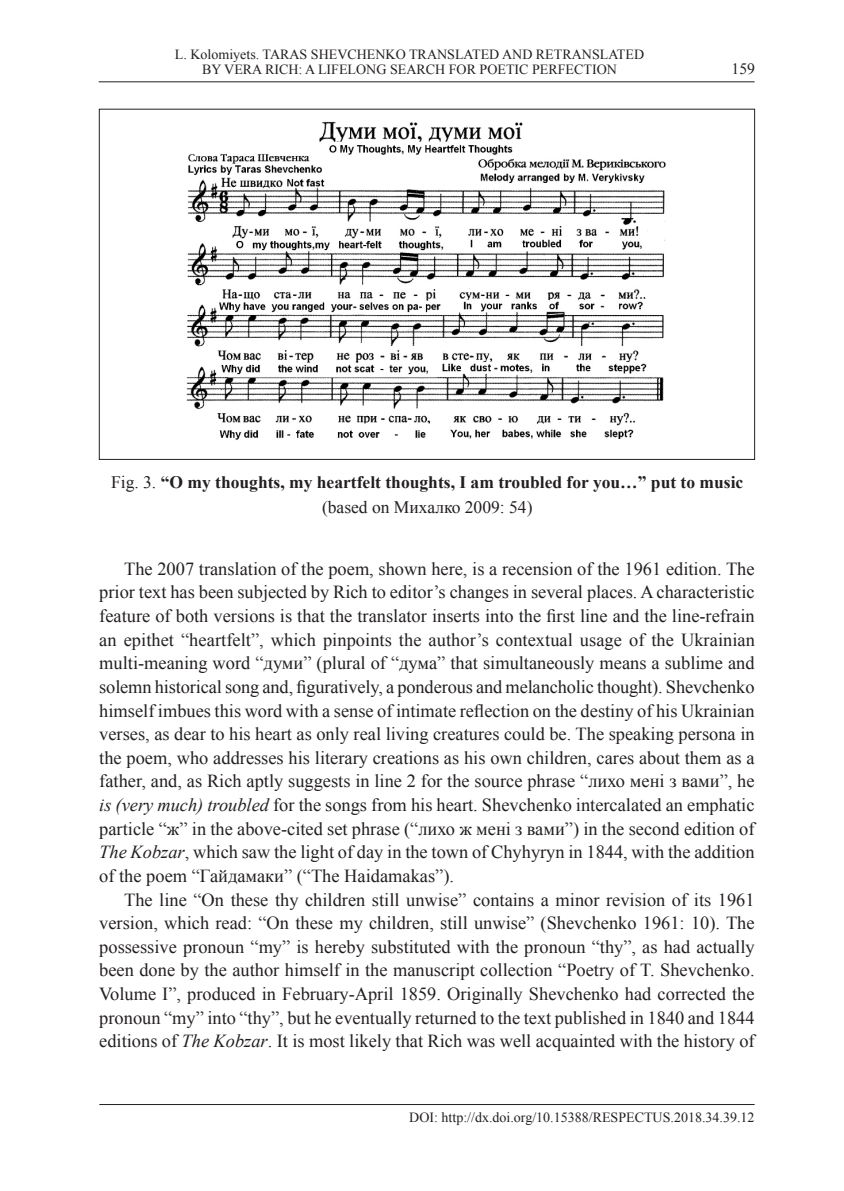
<style>
.page{position:relative;width:844px;height:1191px;background:#fff}
.page>*{position:absolute;margin:0;border:0;box-sizing:border-box;transform-origin:0 0}
.kunas{font:18.38px/23.6px "Times New Roman";color:#231f20;text-align:justify}
.lenteles-pav{font:700 17.5px "Times New Roman";color:#231f20}
.lenteles-pav-2{font:17.5px "Times New Roman";color:#231f20}
.t1{font:15.75px "Times New Roman";color:#231f20}
.t2{font:14px/15.8px "Times New Roman";color:#231f20;text-align:center}
.s1{font-weight:400}
.s2{font-style:italic}
</style>
<div class="page">
<hr style="left:99px;top:81px;width:655px;height:1px;background:#231f20">
<hr style="left:99px;top:1104px;width:655px;height:1px;background:#231f20">
<img style="left:186px;top:121px;width:480px;height:319px">
<p class="t2" style="left:175px;top:46px;width:470px">L. Kolomiyets. TARAS SHEVCHENKO TRANSLATED AND RETRANSLATED<br>BY VERA RICH: A LIFELONG SEARCH FOR POETIC PERFECTION</p>
<p class="t1" style="left:731px;top:58px;width:25px">159</p>
<p class="lenteles-pav" style="left:111px;top:469px;width:633px"><span class="s1">Fig. 3.</span> “O my thoughts, my heartfelt thoughts, I am troubled for you…” put to music</p>
<p class="lenteles-pav-2" style="left:322px;top:496px;width:212px">(based on Михалко 2009: 54)</p>
<p class="kunas" style="left:99px;top:556px;width:657px;text-indent:25px">The 2007 translation of the poem, shown here, is a recension of the 1961 edition. The prior text has been subjected by Rich to editor’s changes in several places. A characteristic feature of both versions is that the translator inserts into the first line and the line-refrain an epithet “heartfelt”, which pinpoints the author’s contextual usage of the Ukrainian multi-meaning word “думи” (plural of “дума” that simultaneously means a sublime and solemn historical song and, figuratively, a ponderous and melancholic thought). Shevchenko himself imbues this word with a sense of intimate reflection on the destiny of his Ukrainian verses, as dear to his heart as only real living creatures could be. The speaking persona in the poem, who addresses his literary creations as his own children, cares about them as a father, and, as Rich aptly suggests in line 2 for the source phrase “лихо мені з вами”, he <span class="s2">is (very much) troubled</span> for the songs from his heart. Shevchenko intercalated an emphatic particle “ж” in the above-cited set phrase (“лихо ж мені з вами”) in the second edition of <span class="s2">The Kobzar</span>, which saw the light of day in the town of Chyhyryn in 1844, with the addition of the poem “Гайдамаки” (“The Haidamakas”).</p>
<p class="kunas" style="left:99px;top:887px;width:656px;text-indent:25px">The line “On these thy children still unwise” contains a minor revision of its 1961 version, which read: “On these my children, still unwise” (Shevchenko 1961: 10). The possessive pronoun “my” is hereby substituted with the pronoun “thy”, as had actually been done by the author himself in the manuscript collection “Poetry of T. Shevchenko.<br>Volume I”, produced in February-April 1859. Originally Shevchenko had corrected the pronoun “my” into “thy”, but he eventually returned to the text published in 1840 and 1844 editions of <span class="s2">The Kobzar</span>. It is most likely that Rich was well acquainted with the history of</p>
<p class="t2" style="left:409px;top:1109px;width:347px">DOI: http://dx.doi.org/10.15388/RESPECTUS.2018.34.39.12</p>
</div>
